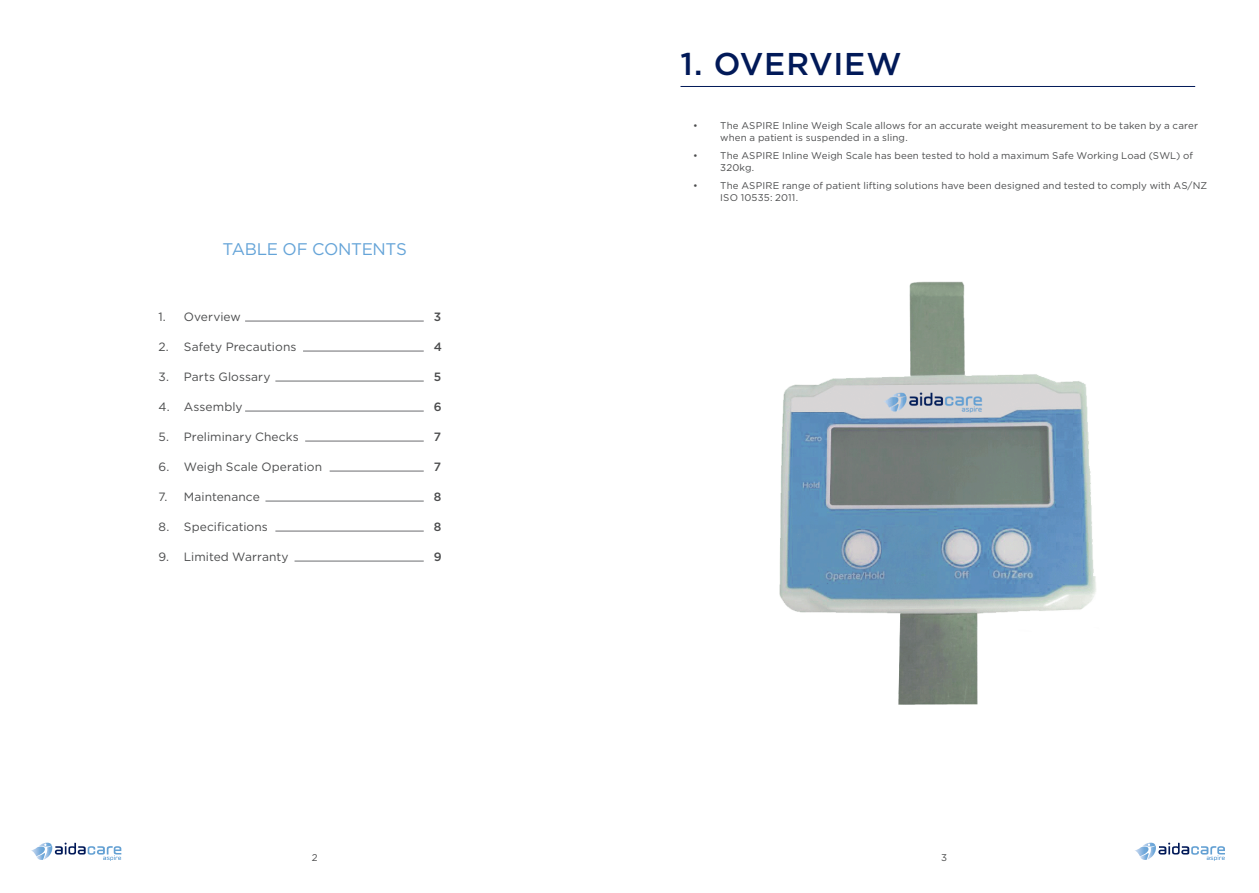
<style>
.page{position:relative;width:1259px;height:893px;background:#fff}
.page>*{position:absolute;margin:0;border:0;box-sizing:border-box;transform-origin:0 0}
.sub_eurostile{font:500 31.5px "Gotham";letter-spacing:.02em;color:#011958}
.sub{font:16.8px "Gotham";letter-spacing:-.025em;color:#65a4d8}
.t1{font:12px "Gotham";letter-spacing:.005em;color:#4b4c4d}
.contents{font:500 12px "Gotham";color:#4b4c4d}
.t2{font:9.75px/12px "Gotham";letter-spacing:.015em;color:#4b4c4d}
</style>
<div class="page">
<svg style="left:1135px;top:843px;width:90px;height:18px"></svg>
<svg style="left:31px;top:843px;width:90px;height:18px"></svg>
<hr style="left:680px;top:86px;width:515px;height:1px;background:#011958">
<img style="left:779px;top:281px;width:317px;height:424px">
<hr style="left:245px;top:321px;width:179px;height:1px;background:#6c6d70">
<hr style="left:303px;top:351px;width:121px;height:1px;background:#6c6d70">
<hr style="left:275px;top:381px;width:149px;height:1px;background:#6c6d70">
<hr style="left:245px;top:411px;width:179px;height:1px;background:#6c6d70">
<hr style="left:305px;top:441px;width:119px;height:1px;background:#6c6d70">
<hr style="left:330px;top:471px;width:94px;height:1px;background:#6c6d70">
<hr style="left:265px;top:501px;width:159px;height:1px;background:#6c6d70">
<hr style="left:275px;top:531px;width:149px;height:1px;background:#6c6d70">
<hr style="left:294px;top:561px;width:130px;height:1px;background:#6c6d70">
<p class="sub_eurostile" style="left:680px;top:46px;width:222px">1. OVERVIEW</p>
<p class="sub" style="left:223px;top:238px;width:186px">TABLE OF CONTENTS</p>
<p class="t1" style="left:158px;top:309px;width:84px">1. Overview</p>
<p class="t1" style="left:158px;top:339px;width:140px">2. Safety Precautions</p>
<p class="t1" style="left:158px;top:369px;width:114px">3. Parts Glossary</p>
<p class="t1" style="left:158px;top:399px;width:86px">4. Assembly</p>
<p class="t1" style="left:158px;top:429px;width:142px">5. Preliminary Checks</p>
<p class="t1" style="left:158px;top:459px;width:165px">6. Weigh Scale Operation</p>
<p class="t1" style="left:158px;top:489px;width:103px">7. Maintenance</p>
<p class="t1" style="left:158px;top:519px;width:111px">8. Specifications</p>
<p class="t1" style="left:158px;top:549px;width:132px">9. Limited Warranty</p>
<p class="contents" style="left:434px;top:310px;width:9px">3</p>
<p class="contents" style="left:434px;top:340px;width:10px">4</p>
<p class="contents" style="left:434px;top:370px;width:9px">5</p>
<p class="contents" style="left:434px;top:400px;width:9px">6</p>
<p class="contents" style="left:434px;top:430px;width:9px">7</p>
<p class="contents" style="left:434px;top:460px;width:9px">7</p>
<p class="contents" style="left:434px;top:490px;width:9px">8</p>
<p class="contents" style="left:434px;top:520px;width:9px">8</p>
<p class="contents" style="left:434px;top:550px;width:9px">9</p>
<p class="t2" style="left:720px;top:119px;width:479px;text-indent:-27px">• The ASPIRE Inline Weigh Scale allows for an accurate weight measurement to be taken by a carer when a patient is suspended in a sling.</p>
<p class="t2" style="left:720px;top:149px;width:474px;text-indent:-27px">• The ASPIRE Inline Weigh Scale has been tested to hold a maximum Safe Working Load (SWL) of<br>320kg.</p>
<p class="t2" style="left:720px;top:179px;width:488px;text-indent:-27px">• The ASPIRE range of patient lifting solutions have been designed and tested to comply with AS/NZ<br>ISO 10535: 2011.</p>
<p class="t2" style="left:312px;top:851px;width:7px">2</p>
<p class="t2" style="left:941px;top:851px;width:7px">3</p>
</div>
